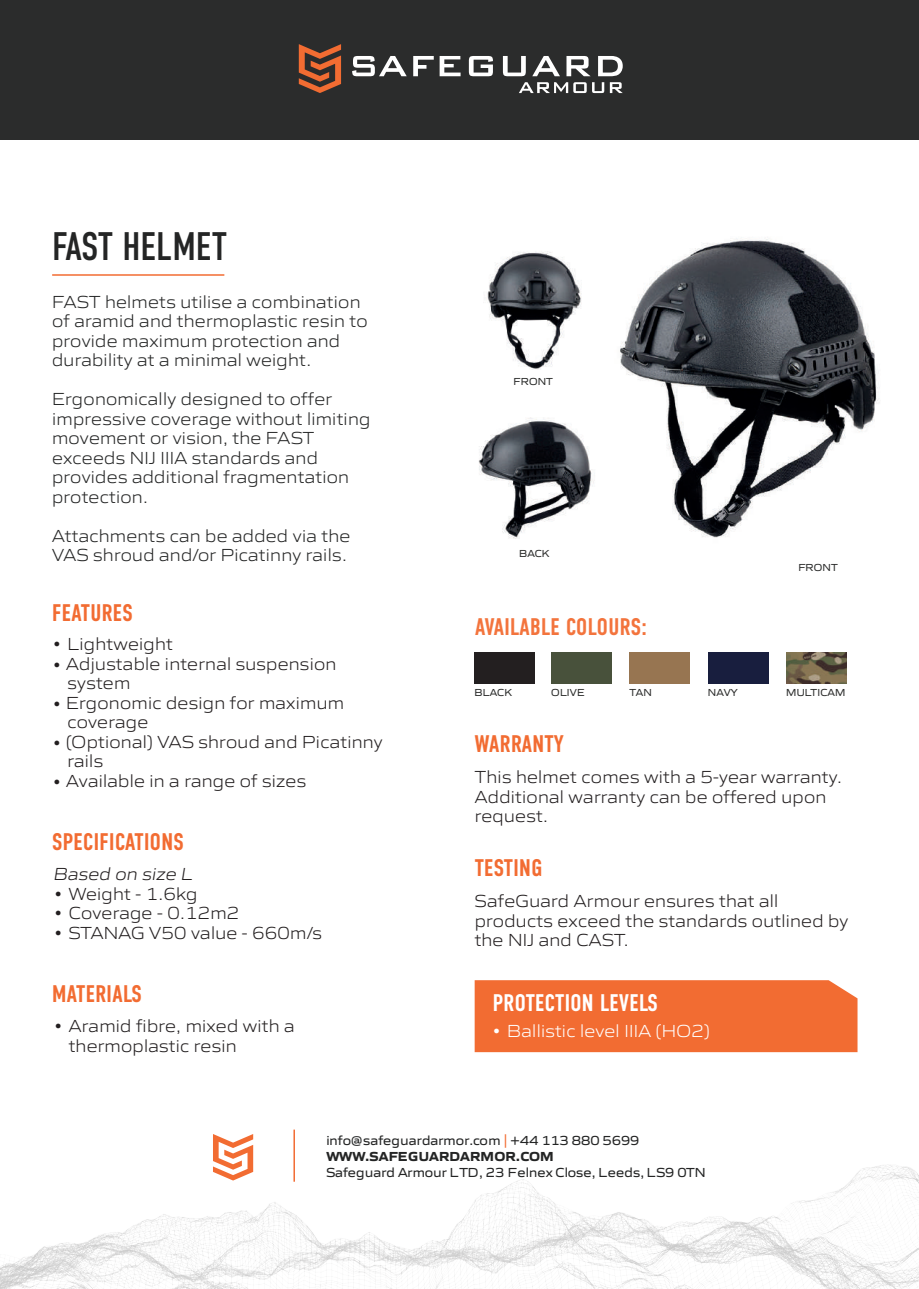
<style>
.page{position:relative;width:919px;height:1289px;background:#fff}
.page>*{position:absolute;margin:0;border:0;box-sizing:border-box;transform-origin:0 0}
.t1{font:39.75px "DIN Condensed";color:#242525}
.t2{font:600 24px "DIN Condensed";letter-spacing:.015em;color:#f26c32}
.t3{font:600 24px "DIN Condensed";letter-spacing:.015em;color:#f3743d}
.t4{font:600 24px "DIN Condensed";letter-spacing:.015em;color:#fff}
.t5{font:300 18px/19.5px "Gomme Sans";letter-spacing:.015em;color:#231f20}
.t6{font:300 18px/19.5px "Gomme Sans";letter-spacing:.015em;color:#242525}
.t7{font:300 18px "Gomme Sans";letter-spacing:.015em;color:#fff}
.t8{font:italic 300 18px "Gomme Sans";letter-spacing:.015em;color:#231f20}
.t9{font:13.5px/16.2px "Gomme Sans";letter-spacing:.005em;color:#242525}
.t10{font:10.5px "Gomme Sans";letter-spacing:.015em;color:#2b2c2b}
.s1{color:#f26c32}
.s2{font-weight:700}
</style>
<div class="page">
<img style="left:0;top:1135px;width:918px;height:153px">
<svg style="left:213px;top:1134px;width:40px;height:46px"></svg>
<hr style="left:293px;top:1129px;width:2px;height:52px;background:#f26c34">
<img style="left:620px;top:237px;width:260px;height:301px">
<div style="left:474px;top:980px;width:383px;height:72px;background:#f26c32"></div>
<img style="left:486px;top:251px;width:96px;height:118px">
<img style="left:478px;top:418px;width:117px;height:121px">
<div style="left:474px;top:652px;width:61px;height:31px;background:#231f20"></div>
<div style="left:551px;top:652px;width:60px;height:31px;background:#48513b"></div>
<div style="left:629px;top:652px;width:61px;height:31px;background:#977551"></div>
<div style="left:708px;top:652px;width:60px;height:31px;background:#181e3e"></div>
<img style="left:786px;top:652px;width:60px;height:31px">
<div style="left:0;top:0;width:918px;height:140px;background:#2b2c2c"></div>
<svg style="left:352px;top:56px;width:54px;height:20px"></svg>
<svg style="left:413px;top:56px;width:20px;height:20px"></svg>
<svg style="left:439px;top:56px;width:21px;height:20px"></svg>
<svg style="left:469px;top:56px;width:24px;height:20px"></svg>
<svg style="left:503px;top:56px;width:22px;height:20px"></svg>
<svg style="left:532px;top:56px;width:28px;height:20px"></svg>
<svg style="left:566px;top:56px;width:24px;height:20px"></svg>
<svg style="left:598px;top:56px;width:24px;height:20px"></svg>
<svg style="left:519px;top:82px;width:67px;height:11px"></svg>
<svg style="left:592px;top:82px;width:30px;height:11px"></svg>
<svg style="left:299px;top:44px;width:42px;height:49px"></svg>
<hr style="left:52px;top:274px;width:172px;height:2px;background:#f26c32">
<h1 class="t1" style="left:52px;top:224px;width:176px">FAST HELMET</h1>
<p class="t6" style="left:52px;top:290px;width:317px">FAST helmets utilise a combination of aramid and thermoplastic resin to provide maximum protection and durability at a minimal weight.</p>
<p class="t6" style="left:52px;top:388px;width:320px">Ergonomically designed to offer impressive coverage without limiting movement or vision, the FAST exceeds NIJ IIIA standards and provides additional fragmentation protection.</p>
<p class="t6" style="left:52px;top:524px;width:299px">Attachments can be added via the<br>VAS shroud and/or Picatinny rails.</p>
<h2 class="t2" style="left:52px;top:598px;width:82px">FEATURES</h2>
<p class="t5" style="left:52px;top:632px;width:122px">• Lightweight</p>
<p class="t5" style="left:67px;top:652px;width:270px;text-indent:-15px">• Adjustable internal suspension system</p>
<p class="t5" style="left:67px;top:691px;width:278px;text-indent:-15px">• Ergonomic design for maximum coverage</p>
<p class="t5" style="left:67px;top:730px;width:317px;text-indent:-15px">• (Optional) VAS shroud and Picatinny rails</p>
<p class="t5" style="left:52px;top:769px;width:255px">• Available in a range of sizes</p>
<h2 class="t2" style="left:52px;top:827px;width:133px">SPECIFICATIONS</h2>
<p class="t8" style="left:54px;top:860px;width:140px">Based on size L</p>
<p class="t5" style="left:54px;top:882px;width:145px">• Weight - 1.6kg</p>
<p class="t5" style="left:54px;top:901px;width:187px">• Coverage - 0.12m2</p>
<p class="t5" style="left:54px;top:921px;width:270px">• STANAG V50 value - 660m/s</p>
<h2 class="t2" style="left:52px;top:979px;width:91px">MATERIALS</h2>
<p class="t5" style="left:69px;top:1014px;width:227px;text-indent:-15px">• Aramid fibre, mixed with a thermoplastic resin</p>
<p class="t10" style="left:513px;top:373px;width:41px">FRONT</p>
<p class="t10" style="left:519px;top:545px;width:32px">BACK</p>
<h2 class="t3" style="left:475px;top:613px;width:173px">AVAILABLE COLOURS:</h2>
<p class="t10" style="left:798px;top:559px;width:41px">FRONT</p>
<p class="t10" style="left:474px;top:684px;width:39px">BLACK</p>
<p class="t10" style="left:551px;top:684px;width:35px">OLIVE</p>
<p class="t10" style="left:629px;top:684px;width:24px">TAN</p>
<p class="t10" style="left:707px;top:684px;width:31px">NAVY</p>
<p class="t10" style="left:786px;top:684px;width:61px">MULTICAM</p>
<h2 class="t2" style="left:474px;top:730px;width:91px">WARRANTY</h2>
<p class="t5" style="left:474px;top:765px;width:369px">This helmet comes with a 5-year warranty.<br>Additional warranty can be offered upon request.</p>
<h2 class="t2" style="left:474px;top:854px;width:69px">TESTING</h2>
<p class="t5" style="left:474px;top:889px;width:375px">SafeGuard Armour ensures that all products exceed the standards outlined by the NIJ and CAST.</p>
<h2 class="t4" style="left:492px;top:988px;width:166px">PROTECTION LEVELS</h2>
<p class="t7" style="left:492px;top:1018px;width:219px">• Ballistic level IIIA (HO2)</p>
<p class="t9" style="left:326px;top:1130px;width:315px">info@safeguardarmor.com <span class="s1">|</span> +44 113 880 5699<br><span class="s2">WWW.SAFEGUARDARMOR.COM</span></p>
<p class="t9" style="left:326px;top:1162px;width:381px">Safeguard Armour LTD, 23 Felnex Close, Leeds, LS9 0TN</p>
</div>
